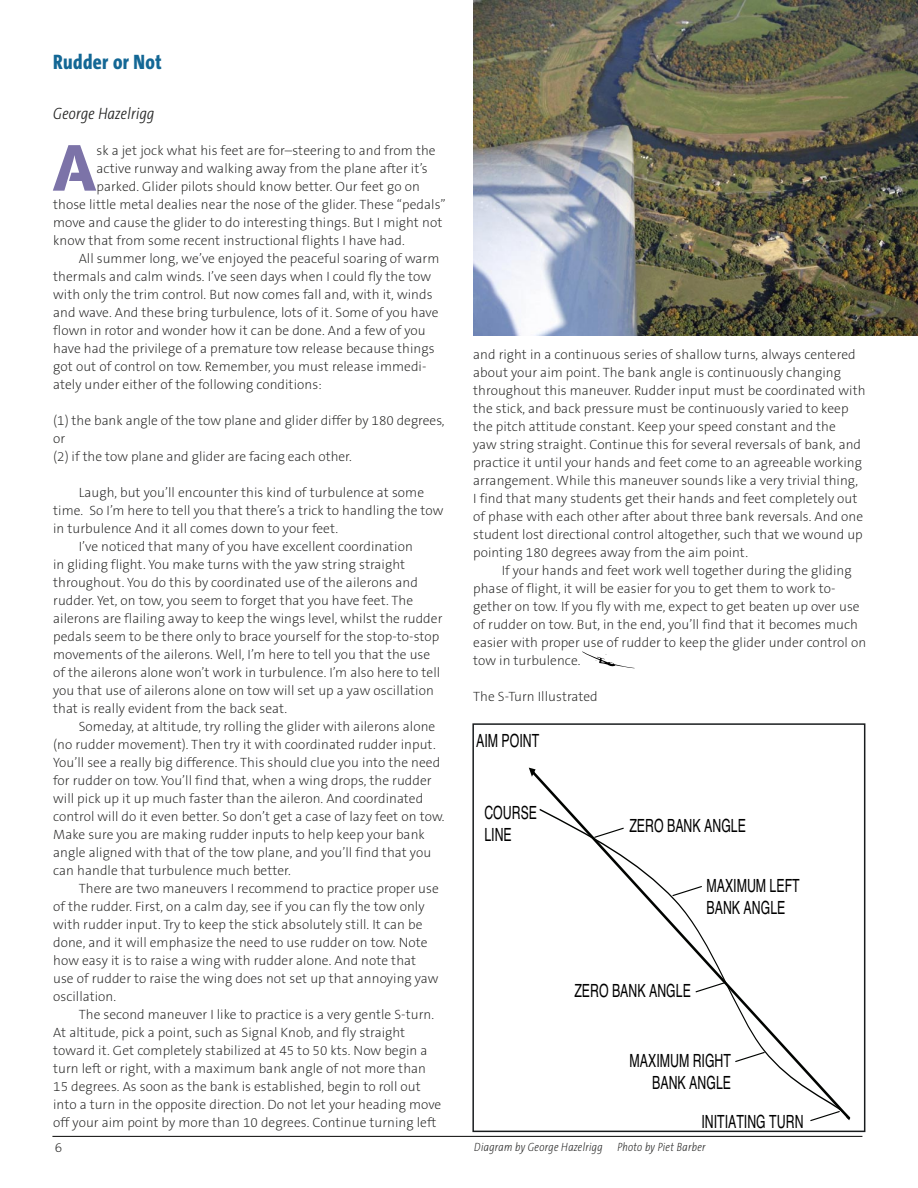
<style>
.page{position:relative;width:918px;height:1188px;background:#fff}
.page>*{position:absolute;margin:0;border:0;box-sizing:border-box;transform-origin:0 0}
.Skyline_text{font:64.5px "AG Book Stencil";color:#7c73a8}
.Skylines_Head{font:800 21px "The Sans Cd OF8";letter-spacing:.02em;color:#136795}
.t1{font:18.15px/21.8px "Helvetica";color:#000;scale:.68 1}
.Skylines_Author{font:italic 300 16.5px "The Sans Cd LF3 i";letter-spacing:.02em;color:#212120}
.Skyline_text-2{font:200 13.5px/18px "The Sans CE B2";letter-spacing:.005em;color:#212120}
.Skyline_captions{font:italic 200 12px "The Sans Cd LF2 i";letter-spacing:.03em;color:#212120}
</style>
<div class="page">
<svg style="left:539px;top:808px;width:312px;height:313px"></svg>
<svg style="left:594px;top:827px;width:30px;height:11px"></svg>
<svg style="left:672px;top:886px;width:93px;height:176px"></svg>
<svg style="left:810px;top:1111px;width:30px;height:11px"></svg>
<div style="left:472px;top:723px;width:393px;height:409px;border:2px solid #191c1e"></div>
<img style="left:473px;top:1px;width:445px;height:334px">
<hr style="left:52px;top:1136px;width:810px;height:1px;background:#212120">
<svg style="left:582px;top:651px;width:52px;height:17px"></svg>
<p class="Skylines_Head" style="left:53px;top:51px;width:110px">Rudder or Not</p>
<p class="Skylines_Author" style="left:53px;top:105px;width:103px">George Hazelrigg</p>
<p class="Skyline_text" style="left:53px;top:129px;width:45px">A</p>
<p class="Skyline_text-2" style="left:96px;top:142px;width:341px">sk a jet jock what his feet are for–steering to and from the</p>
<p class="Skyline_text-2" style="left:96px;top:160px;width:333px">active runway and walking away from the plane after it’s</p>
<p class="Skyline_text-2" style="left:96px;top:178px;width:325px">parked. Glider pilots should know better. Our feet go on</p>
<p class="Skyline_text-2" style="left:53px;top:196px;width:394px">those little metal dealies near the nose of the glider. These “pedals”</p>
<p class="Skyline_text-2" style="left:53px;top:214px;width:391px">move and cause the glider to do interesting things. But I might not</p>
<p class="Skyline_text-2" style="left:53px;top:232px;width:353px">know that from some recent instructional flights I have had.</p>
<p class="Skyline_text-2" style="left:53px;top:250px;width:388px;text-indent:26px">All summer long, we’ve enjoyed the peaceful soaring of warm thermals and calm winds. I’ve seen days when I could fly the tow with only the trim control. But now comes fall and, with it, winds and wave. And these bring turbulence, lots of it. Some of you have flown in rotor and wonder how it can be done. And a few of you have had the privilege of a premature tow release because things got out of control on tow. Remember, you must release immedi&shy;ately under either of the following conditions:</p>
<p class="Skyline_text-2" style="left:53px;top:412px;width:393px">(1) the bank angle of the tow plane and glider differ by 180 degrees, or</p>
<p class="Skyline_text-2" style="left:53px;top:448px;width:300px">(2) if the tow plane and glider are facing each other.</p>
<p class="Skyline_text-2" style="left:53px;top:484px;width:392px;text-indent:26px">Laugh, but you’ll encounter this kind of turbulence at some time. So I’m here to tell you that there’s a trick to handling the tow in turbulence And it all comes down to your feet.</p>
<p class="Skyline_text-2" style="left:53px;top:538px;width:391px;text-indent:26px">I’ve noticed that many of you have excellent coordination<br>in gliding flight. You make turns with the yaw string straight throughout. You do this by coordinated use of the ailerons and rudder. Yet, on tow, you seem to forget that you have feet. The ailerons are flailing away to keep the wings level, whilst the rudder pedals seem to be there only to brace yourself for the stop-to-stop movements of the ailerons. Well, I’m here to tell you that the use of the ailerons alone won’t work in turbulence. I’m also here to tell you that use of ailerons alone on tow will set up a yaw oscillation that is really evident from the back seat.</p>
<p class="Skyline_text-2" style="left:53px;top:718px;width:393px;text-indent:26px">Someday, at altitude, try rolling the glider with ailerons alone (no rudder movement). Then try it with coordinated rudder input.<br>You’ll see a really big difference. This should clue you into the need for rudder on tow. You’ll find that, when a wing drops, the rudder will pick up it up much faster than the aileron. And coordinated control will do it even better. So don’t get a case of lazy feet on tow.<br>Make sure you are making rudder inputs to help keep your bank angle aligned with that of the tow plane, and you’ll find that you can handle that turbulence much better.</p>
<p class="Skyline_text-2" style="left:53px;top:880px;width:387px;text-indent:26px">There are two maneuvers I recommend to practice proper use of the rudder. First, on a calm day, see if you can fly the tow only with rudder input. Try to keep the stick absolutely still. It can be done, and it will emphasize the need to use rudder on tow. Note how easy it is to raise a wing with rudder alone. And note that use of rudder to raise the wing does not set up that annoying yaw oscillation.</p>
<p class="Skyline_text-2" style="left:53px;top:1006px;width:390px;text-indent:26px">The second maneuver I like to practice is a very gentle S-turn.<br>At altitude, pick a point, such as Signal Knob, and fly straight toward it. Get completely stabilized at 45 to 50 kts. Now begin a turn left or right, with a maximum bank angle of not more than 15 degrees. As soon as the bank is established, begin to roll out into a turn in the opposite direction. Do not let your heading move off your aim point by more than 10 degrees. Continue turning left</p>
<p class="Skyline_text-2" style="left:55px;top:1139px;width:9px">6</p>
<p class="Skyline_text-2" style="left:473px;top:346px;width:394px">and right in a continuous series of shallow turns, always centered about your aim point. The bank angle is continuously changing throughout this maneuver. Rudder input must be coordinated with the stick, and back pressure must be continuously varied to keep the pitch attitude constant. Keep your speed constant and the<br>yaw string straight. Continue this for several reversals of bank, and practice it until your hands and feet come to an agreeable working arrangement. While this maneuver sounds like a very trivial thing,<br>I find that many students get their hands and feet completely out of phase with each other after about three bank reversals. And one student lost directional control altogether, such that we wound up pointing 180 degrees away from the aim point.</p>
<p class="Skyline_text-2" style="left:473px;top:562px;width:395px;text-indent:28px">If your hands and feet work well together during the gliding phase of flight, it will be easier for you to get them to work to&shy;gether on tow. If you fly with me, expect to get beaten up over use of rudder on tow. But, in the end, you’ll find that it becomes much easier with proper use of rudder to keep the glider under control on tow in turbulence.</p>
<p class="Skyline_text-2" style="left:473px;top:688px;width:126px">The S-Turn Illustrated</p>
<p class="t1" style="left:476px;top:730px;width:94px">AIM POINT</p>
<p class="t1" style="left:484px;top:803px;width:79px">COURSE<br>LINE</p>
<p class="t1" style="left:629px;top:816px;width:173px">ZERO BANK ANGLE</p>
<p class="t1" style="left:707px;top:876px;width:139px">MAXIMUM LEFT<br>BANK ANGLE</p>
<p class="t1" style="left:574px;top:981px;width:173px">ZERO BANK ANGLE</p>
<p class="t1" style="left:630px;top:1051px;width:151px;text-align:right">MAXIMUM RIGHT<br>BANK ANGLE</p>
<p class="t1" style="left:701px;top:1111px;width:152px">INITIATING TURN</p>
<p class="Skyline_captions" style="left:474px;top:1142px;width:233px">Diagram by George Hazelrigg Photo by Piet Barber</p>
</div>
